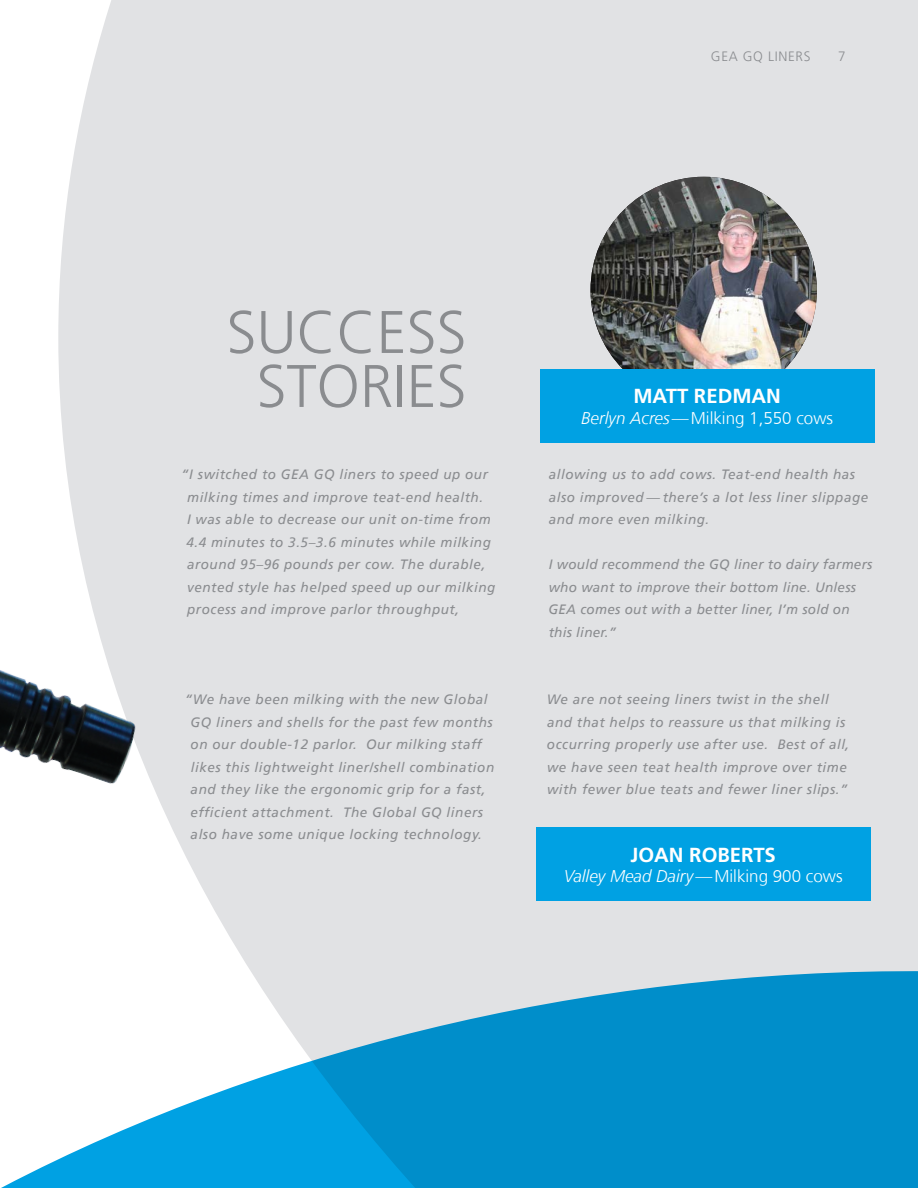
<style>
.page{position:relative;width:918px;height:1188px;background:#fff}
.page>*{position:absolute;margin:0;border:0;box-sizing:border-box;transform-origin:0 0}
.t1{font:300 60px/54px "Frutiger LT Com";color:#8a8c8f;text-align:center}
.Copy{font:700 20.4px "Frutiger LT Com";color:#fff}
.Copy-2{font:italic 300 16.95px "Frutiger";color:#fff}
.Copy-3{font:300 16.95px "Frutiger";color:#fff}
.Textbox_white_right{font:italic 13.5px/22.5px "Frutiger";letter-spacing:.04em;color:#8a8c8f}
.Textbox_white_right-2{font:italic 13.5px/22.5px "Frutiger";letter-spacing:.02em;color:#8a8c8f}
.t2{font:300 13.5px "Frutiger";letter-spacing:.05em;color:#8a8c8f}
.s1{font-style:italic}
.s2{font-style:normal}
</style>
<div class="page">
<div style="left:58px;top:0;width:860px;height:970px;background:#e1e2e4"></div>
<img style="left:0;top:570px;width:244px;height:307px">
<svg style="left:1px;top:970px;width:917px;height:218px;fill:#008eca"></svg>
<img style="left:591px;top:177px;width:226px;height:192px">
<div style="left:540px;top:369px;width:335px;height:74px;background:#00a1e3"></div>
<div style="left:536px;top:827px;width:335px;height:74px;background:#00a1e3"></div>
<p class="t2" style="left:711px;top:49px;width:136px">GEA GQ LINERS · 7</p>
<p class="t1" style="left:227px;top:306px;width:242px">SUCCESS<br>STORIES</p>
<p class="Textbox_white_right" style="left:186px;top:463px;width:311px;text-indent:-5px">“I switched to GEA GQ liners to speed up our milking times and improve teat-end health.<br>I was able to decrease our unit on-time from 4.4 minutes to 3.5–3.6 minutes while milking around 95–96 pounds per cow. The durable, vented style has helped speed up our milking process and improve parlor throughput,</p>
<p class="Copy" style="left:633px;top:384px;width:149px">MATT REDMAN</p>
<p class="Copy-3" style="left:581px;top:408px;width:253px"><span class="s1">Berlyn Acres</span>—Milking 1,550 cows</p>
<p class="Textbox_white_right" style="left:549px;top:463px;width:321px">allowing us to add cows. Teat-end health has also improved — there’s a lot less liner slippage and more even milking.</p>
<p class="Textbox_white_right-2" style="left:549px;top:553px;width:326px">I would recommend the GQ liner to dairy farmers who want to improve their bottom line. Unless GEA comes out with a better liner, I’m sold on this liner.”</p>
<p class="Textbox_white_right" style="left:185px;top:688px;width:311px;text-align:center">“We have been milking with the new Global GQ liners and shells for the past few months on our double-12 parlor. Our milking staff likes this lightweight liner/shell combination and they like the ergonomic grip for a fast, efficient attachment. The Global GQ liners also have some unique locking technology.</p>
<p class="Textbox_white_right" style="left:547px;top:688px;width:304px">We are not seeing liners twist in the shell and that helps to reassure us that milking is occurring properly use after use. Best of all, we have seen teat health improve over time with fewer blue teats and fewer liner slips.”</p>
<p class="Copy" style="left:631px;top:843px;width:147px">JOAN ROBERTS</p>
<p class="Copy-2" style="left:564px;top:866px;width:280px">Valley Mead Dairy<span class="s2">—Milking 900 cows</span></p>
</div>
